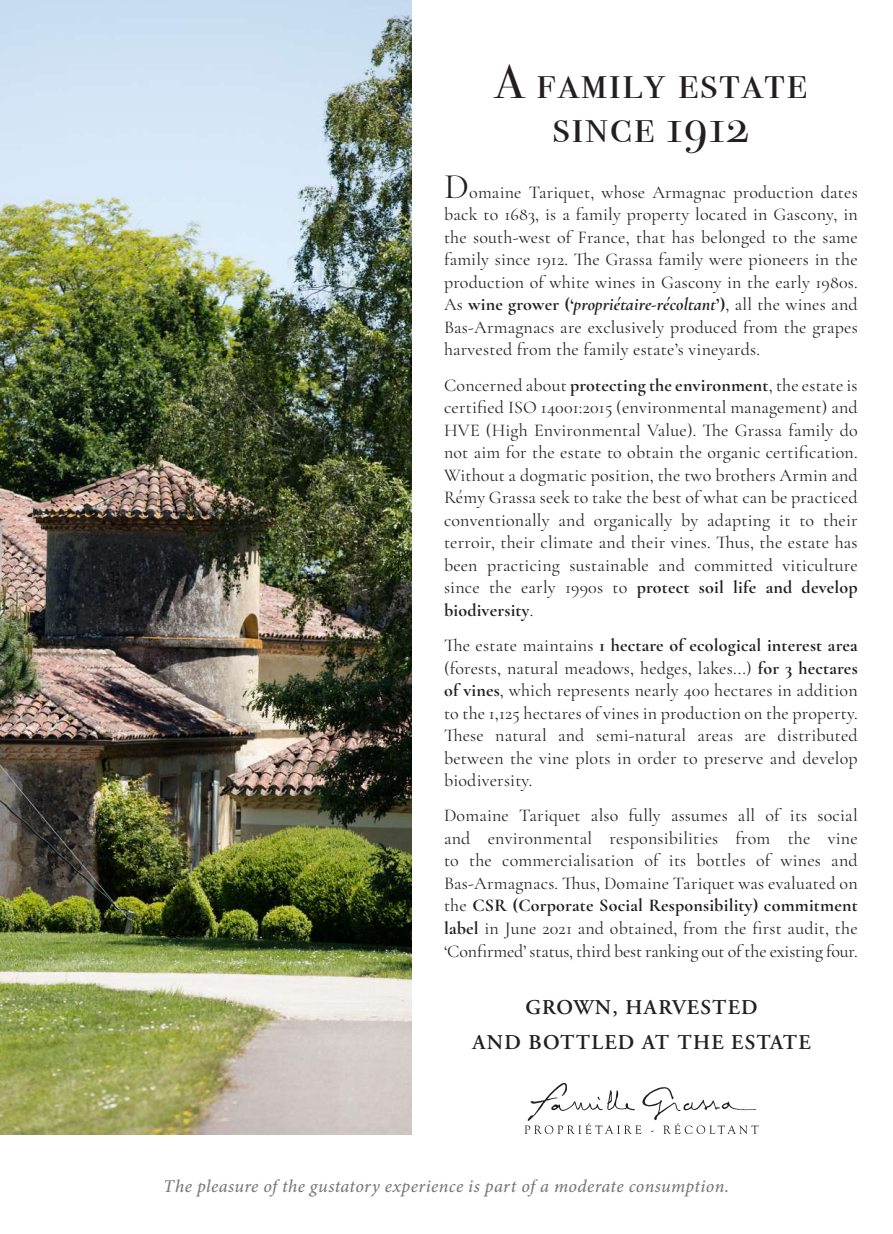
<style>
.page{position:relative;width:893px;height:1234px;background:#fff}
.page>*{position:absolute;margin:0;border:0;box-sizing:border-box;transform-origin:0 0}
.t1{font:48px/43.5px "Bodoni Svty Two SCITCTT";letter-spacing:.04em;color:#231f20;text-align:center}
.t2{font:600 21px/34.5px "Adobe Garamond Pro";letter-spacing:.06em;color:#231f20;text-align:center}
.t3{font:18px/22.5px "Cormorant Garamond";letter-spacing:.01em;color:#231f20;text-align:justify}
.t4{font:italic 500 18px "Minion Pro";letter-spacing:.02em;color:#57585a}
.s1{font-size:36px}
.s2{font-weight:700}
.s3{font-weight:700;font-style:italic}
</style>
<div class="page">
<svg style="left:524px;top:1083px;width:235px;height:50px"></svg>
<img style="left:0;top:0;width:412px;height:1133px">
<h1 class="t1" style="left:495px;top:60px;width:313px">A family estate since 1912</h1>
<p class="t3" style="left:444px;top:180px;width:415px"><span class="s1">D</span>omaine Tariquet, whose Armagnac production dates back to 1683, is a family property located in Gascony, in the south-west of France, that has belonged to the same family since 1912. The Grassa family were pioneers in the production of white wines in Gascony in the early 1980s.<br>As <span class="s2">wine grower (‘</span><span class="s3">propriétaire-récoltant</span><span class="s2">’)</span>, all the wines and Bas-Armagnacs are exclusively produced from the grapes harvested from the family estate’s vineyards.</p>
<p class="t3" style="left:444px;top:373px;width:415px">Concerned about <span class="s2">protecting the environment</span>, the estate is certified ISO 14001:2015 (environmental management) and HVE (High Environmental Value). The Grassa family do not aim for the estate to obtain the organic certification.<br>Without a dogmatic position, the two brothers Armin and Rémy Grassa seek to take the best of what can be practiced conventionally and organically by adapting it to their terroir, their climate and their vines. Thus, the estate has been practicing sustainable and committed viticulture since the early 1990s to <span class="s2">protect soil life and develop biodiversity</span>.</p>
<p class="t3" style="left:444px;top:633px;width:415px">The estate maintains <span class="s2">1 hectare of ecological interest area </span>(forests, natural meadows, hedges, lakes...) <span class="s2">for 3 hectares of vines</span>, which represents nearly 400 hectares in addition to the 1,125 hectares of vines in production on the property.<br>These natural and semi-natural areas are distributed between the vine plots in order to preserve and develop biodiversity.</p>
<p class="t3" style="left:444px;top:804px;width:415px">Domaine Tariquet also fully assumes all of its social and environmental responsibilities from the vine to the commercialisation of its bottles of wines and Bas-Armagnacs. Thus, Domaine Tariquet was evaluated on the <span class="s2">CSR (Corporate Social Responsibility) commitment label</span> in June 2021 and obtained, from the first audit, the ‘Confirmed’ status, third best ranking out of the existing four.</p>
<p class="t2" style="left:472px;top:990px;width:340px">GROWN, HARVESTED<br>AND BOTTLED AT THE ESTATE</p>
<p class="t4" style="left:164px;top:1173px;width:567px">The pleasure of the gustatory experience is part of a moderate consumption.</p>
</div>
